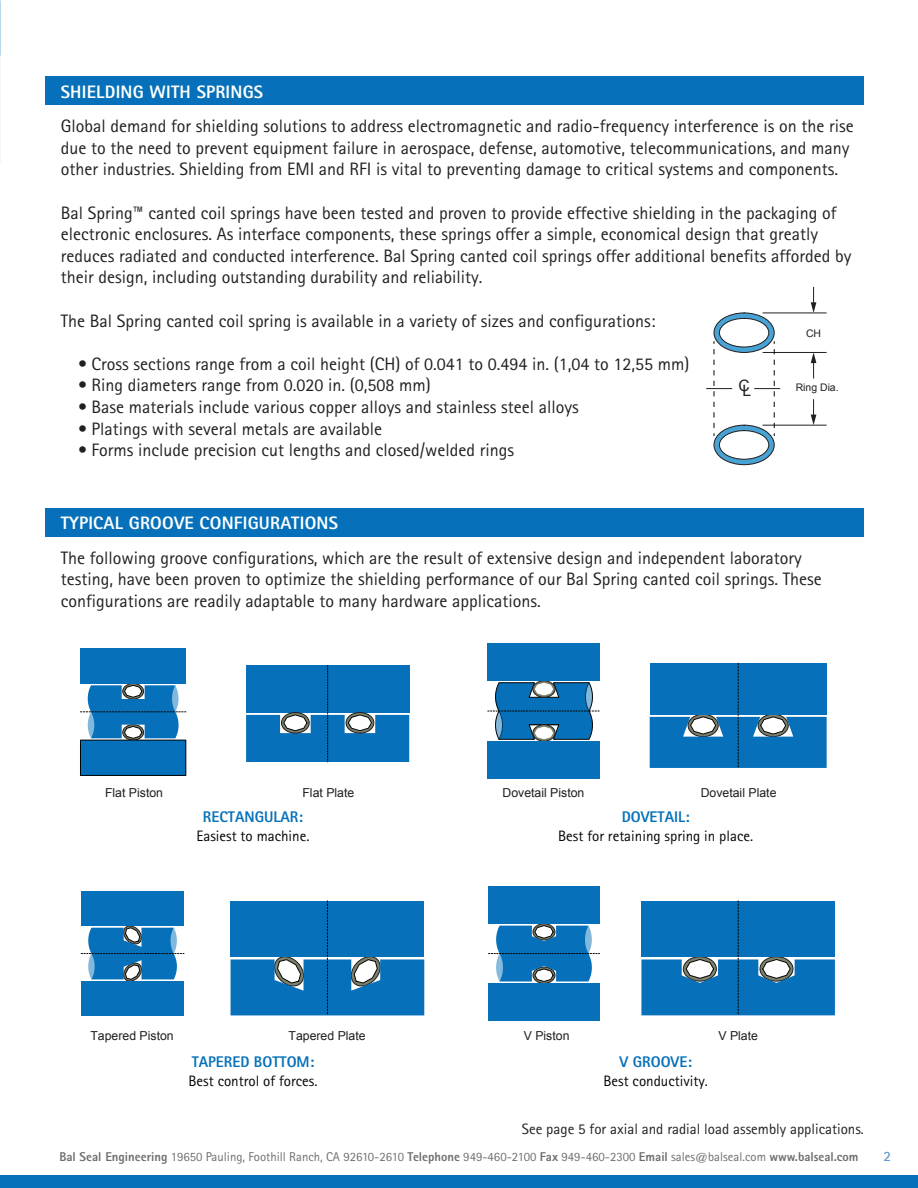
<style>
.page{position:relative;width:918px;height:1188px;background:#fff}
.page>*{position:absolute;margin:0;border:0;box-sizing:border-box;transform-origin:0 0}
.Table_Collumn_Title{font:18px/21.6px "Rotis Sans Serif Std";color:#231f20}
.t1{font:800 18px "Rotis Sans Serif Std";letter-spacing:.01em;color:#fff}
.t2{font:15.6px "Arial";color:#231f20}
.t3{font:800 15.45px "Rotis Sans Serif Std";color:#0671ba}
.t4{font:15.15px "Rotis Sans Serif Std";color:#040503}
.Table_Collumn_Title-2{font:15px "Rotis Sans Serif Std";color:#231f20}
.t5{font:700 14.25px "Rotis Sans Serif Std";color:#5f98d1}
.t6{font:12.75px "Rotis Sans Serif Std";color:#6c6d70}
.t7{font:12.3px "Arial";color:#201d1e}
.t8{font:10.5px "Arial";color:#211e1e}
.s1{font-weight:800}
</style>
<div class="page">
<div style="left:0;top:1175px;width:918px;height:13px;background:#0671ba"></div>
<div style="left:45px;top:76px;width:819px;height:29px;background:#0671ba"></div>
<div style="left:45px;top:509px;width:819px;height:28px;background:#0671ba"></div>
<div style="left:122px;top:724px;width:22px;height:16px;border:1px solid #201d1e;border-radius:50%"></div>
<div style="left:122px;top:683px;width:22px;height:16px;border:1px solid #201d1e;border-radius:50%"></div>
<div style="left:80px;top:740px;width:106px;height:35px;background:#0671ba"></div>
<div style="left:80px;top:740px;width:106px;height:36px;border:1px solid #040503"></div>
<div style="left:80px;top:648px;width:106px;height:36px;background:#0671ba"></div>
<svg style="left:80px;top:685px;width:106px;height:54px"></svg>
<svg style="left:246px;top:665px;width:163px;height:97px;background:#1677b9"></svg>
<svg style="left:650px;top:663px;width:177px;height:105px;background:#1677b9"></svg>
<div style="left:533px;top:923px;width:22px;height:17px;border:1px solid #201d1e;border-radius:50%"></div>
<div style="left:533px;top:967px;width:22px;height:17px;border:1px solid #201d1e;border-radius:50%"></div>
<div style="left:488px;top:983px;width:112px;height:38px;background:#0671ba"></div>
<div style="left:488px;top:887px;width:112px;height:37px;background:#0671ba"></div>
<svg style="left:488px;top:925px;width:112px;height:57px"></svg>
<svg style="left:641px;top:901px;width:194px;height:114px;background:#1677b9"></svg>
<div style="left:81px;top:981px;width:103px;height:35px;background:#0671ba"></div>
<div style="left:81px;top:891px;width:103px;height:35px;background:#0671ba"></div>
<svg style="left:81px;top:926px;width:103px;height:55px"></svg>
<svg style="left:231px;top:901px;width:193px;height:114px;background:#1778b9"></svg>
<div style="left:533px;top:680px;width:22px;height:18px;border:1px solid #201d1e;border-radius:50%"></div>
<div style="left:533px;top:724px;width:22px;height:18px;border:1px solid #201d1e;border-radius:50%"></div>
<svg style="left:488px;top:682px;width:112px;height:58px"></svg>
<div style="left:488px;top:643px;width:112px;height:38px;background:#0671ba"></div>
<div style="left:488px;top:741px;width:112px;height:38px;background:#0671ba"></div>
<svg style="left:811px;top:353px;width:5px;height:25px"></svg>
<svg style="left:811px;top:399px;width:5px;height:26px"></svg>
<svg style="left:811px;top:287px;width:5px;height:25px"></svg>
<hr style="left:763px;top:312px;width:64px;height:1px;background:#231f20">
<hr style="left:763px;top:352px;width:64px;height:1px;background:#231f20">
<hr style="left:763px;top:425px;width:64px;height:1px;background:#231f20">
<svg style="left:706px;top:313px;width:74px;height:152px"></svg>
<p class="t1" style="left:61px;top:80px;width:204px">SHIELDING WITH SPRINGS</p>
<p class="Table_Collumn_Title" style="left:61px;top:115px;width:795px">Global demand for shielding solutions to address electromagnetic and radio-frequency interference is on the rise due to the need to prevent equipment failure in aerospace, defense, automotive, telecommunications, and many other industries. Shielding from EMI and RFI is vital to preventing damage to critical systems and components.</p>
<p class="Table_Collumn_Title" style="left:61px;top:202px;width:792px">Bal Spring™ canted coil springs have been tested and proven to provide effective shielding in the packaging of electronic enclosures. As interface components, these springs offer a simple, economical design that greatly reduces radiated and conducted interference. Bal Spring canted coil springs offer additional benefits afforded by their design, including outstanding durability and reliability.</p>
<p class="Table_Collumn_Title" style="left:61px;top:310px;width:596px">The Bal Spring canted coil spring is available in a variety of sizes and configurations:</p>
<p class="Table_Collumn_Title" style="left:78px;top:353px;width:613px">• Cross sections range from a coil height (CH) of 0.041 to 0.494 in. (1,04 to 12,55 mm)</p>
<p class="Table_Collumn_Title" style="left:78px;top:374px;width:354px">• Ring diameters range from 0.020 in. (0,508 mm)</p>
<p class="Table_Collumn_Title" style="left:78px;top:396px;width:502px">• Base materials include various copper alloys and stainless steel alloys</p>
<p class="Table_Collumn_Title" style="left:78px;top:418px;width:306px">• Platings with several metals are available</p>
<p class="Table_Collumn_Title" style="left:78px;top:439px;width:437px">• Forms include precision cut lengths and closed/welded rings</p>
<p class="t8" style="left:806px;top:326px;width:17px">CH</p>
<p class="t2" style="left:739px;top:378px;width:14px">CL</p>
<p class="t8" style="left:796px;top:381px;width:44px">Ring Dia.</p>
<p class="t1" style="left:61px;top:512px;width:279px">TYPICAL GROOVE CONFIGURATIONS</p>
<p class="Table_Collumn_Title" style="left:61px;top:547px;width:763px">The following groove configurations, which are the result of extensive design and independent laboratory testing, have been proven to optimize the shielding performance of our Bal Spring canted coil springs. These configurations are readily adaptable to many hardware applications.</p>
<p class="t7" style="left:105px;top:785px;width:60px">Flat Piston</p>
<p class="t7" style="left:302px;top:785px;width:53px">Flat Plate</p>
<p class="t7" style="left:503px;top:785px;width:83px">Dovetail Piston</p>
<p class="t7" style="left:701px;top:785px;width:77px">Dovetail Plate</p>
<p class="t3" style="left:203px;top:807px;width:102px">RECTANGULAR:</p>
<p class="t4" style="left:196px;top:827px;width:115px">Easiest to machine.</p>
<p class="t3" style="left:622px;top:807px;width:69px">DOVETAIL:</p>
<p class="t4" style="left:558px;top:827px;width:196px">Best for retaining spring in place.</p>
<p class="t7" style="left:90px;top:1027px;width:85px">Tapered Piston</p>
<p class="t7" style="left:289px;top:1027px;width:79px">Tapered Plate</p>
<p class="t7" style="left:524px;top:1027px;width:47px">V Piston</p>
<p class="t7" style="left:718px;top:1027px;width:41px">V Plate</p>
<p class="t3" style="left:192px;top:1052px;width:124px">TAPERED BOTTOM:</p>
<p class="t4" style="left:189px;top:1072px;width:130px">Best control of forces.</p>
<p class="t3" style="left:619px;top:1052px;width:74px">V GROOVE:</p>
<p class="t4" style="left:604px;top:1072px;width:106px">Best conductivity.</p>
<p class="Table_Collumn_Title-2" style="left:522px;top:1120px;width:344px">See page 5 for axial and radial load assembly applications.</p>
<p class="t6" style="left:59px;top:1149px;width:801px"><span class="s1">Bal Seal Engineering</span> 19650 Pauling, Foothill Ranch, CA 92610-2610 <span class="s1">Telephone</span> 949-460-2100 <span class="s1">Fax</span> 949-460-2300 <span class="s1">Email</span> sales@balseal.com <span class="s1">www.balseal.com</span></p>
<p class="t5" style="left:883px;top:1147px;width:9px">2</p>
</div>
